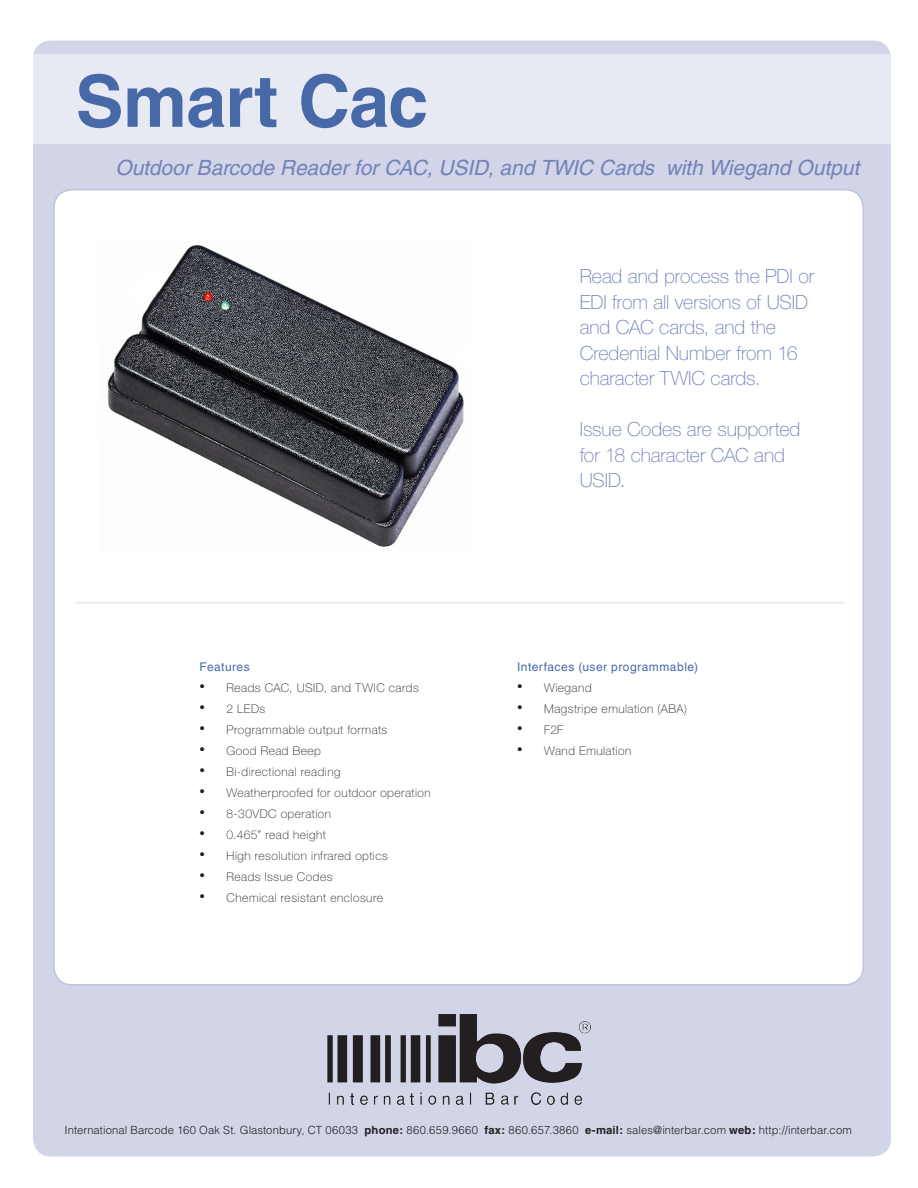
<style>
.page{position:relative;width:918px;height:1188px;background:#fff}
.page>*{position:absolute;margin:0;border:0;box-sizing:border-box;transform-origin:0 0}
.body_txt_11pt_14pt_l{font:700 72px "Helvetica";letter-spacing:-.01em;color:#4869a7}
.body_txt_11pt_14pt_l-2{font:italic 21px "Helvetica";letter-spacing:-.005em;color:#7283b7}
.t1{font:100 19.5px/25.5px "Helvetica Neue LT";letter-spacing:-.005em;color:#6c7db4}
.body_txt_11pt_14pt_l-3{font:100 12px "Helvetica Neue LT";letter-spacing:.04em;color:#231f20}
.body_txt_11pt_14pt_l-4{font:12px "Helvetica LT";letter-spacing:.04em;color:#4869a7}
.t2{font:300 11.25px "Helvetica LT";letter-spacing:.01em;color:#231f20}
.s1{font-family:"Baskerville BE";font-weight:400;font-size:16.5px}
.s2{font-family:"Helvetica";font-weight:700}
</style>
<div class="page">
<div style="left:33px;top:40px;width:858px;height:1116px;background:#d2d5e8;border-radius:18px"></div>
<div style="left:54px;top:190px;width:809px;height:795px;background:#fff;border-radius:18px"></div>
<div style="left:33px;top:54px;width:858px;height:90px;background:#e7e9f3"></div>
<img style="left:328px;top:1015px;width:262px;height:90px">
<img style="left:107px;top:245px;width:357px;height:302px">
<hr style="left:76px;top:602px;width:768px;height:1px;background:#dcdddf">
<p class="body_txt_11pt_14pt_l" style="left:76px;top:58px;width:354px">Smart Cac</p>
<p class="body_txt_11pt_14pt_l-2" style="left:115px;top:156px;width:745px">Outdoor Barcode Reader for CAC, USID, and TWIC Cards with Wiegand Output</p>
<p class="body_txt_11pt_14pt_l-4" style="left:200px;top:660px;width:52px">Features</p>
<p class="body_txt_11pt_14pt_l-3" style="left:200px;top:681px;width:221px"><span class="s1">•</span> Reads CAC, USID, and TWIC cards</p>
<p class="body_txt_11pt_14pt_l-3" style="left:200px;top:702px;width:67px"><span class="s1">•</span> 2 LEDs</p>
<p class="body_txt_11pt_14pt_l-3" style="left:200px;top:723px;width:189px"><span class="s1">•</span> Programmable output formats</p>
<p class="body_txt_11pt_14pt_l-3" style="left:200px;top:744px;width:123px"><span class="s1">•</span> Good Read Beep</p>
<p class="body_txt_11pt_14pt_l-3" style="left:200px;top:765px;width:143px"><span class="s1">•</span> Bi-directional reading</p>
<p class="body_txt_11pt_14pt_l-3" style="left:200px;top:786px;width:233px"><span class="s1">•</span> Weatherproofed for outdoor operation</p>
<p class="body_txt_11pt_14pt_l-3" style="left:200px;top:807px;width:133px"><span class="s1">•</span> 8-30VDC operation</p>
<p class="body_txt_11pt_14pt_l-3" style="left:200px;top:828px;width:128px"><span class="s1">•</span> 0.465” read height</p>
<p class="body_txt_11pt_14pt_l-3" style="left:200px;top:849px;width:190px"><span class="s1">•</span> High resolution infrared optics</p>
<p class="body_txt_11pt_14pt_l-3" style="left:200px;top:870px;width:135px"><span class="s1">•</span> Reads Issue Codes</p>
<p class="body_txt_11pt_14pt_l-3" style="left:200px;top:891px;width:185px"><span class="s1">•</span> Chemical resistant enclosure</p>
<p class="t1" style="left:580px;top:263px;width:236px">Read and process the PDI or<br>EDI from all versions of USID and CAC cards, and the<br>Credential Number from 16 character TWIC cards.</p>
<p class="t1" style="left:580px;top:416px;width:222px">Issue Codes are supported for 18 character CAC and<br>USID.</p>
<p class="body_txt_11pt_14pt_l-4" style="left:517px;top:660px;width:183px">Interfaces (user programmable)</p>
<p class="body_txt_11pt_14pt_l-3" style="left:517px;top:681px;width:76px"><span class="s1">•</span> Wiegand</p>
<p class="body_txt_11pt_14pt_l-3" style="left:517px;top:702px;width:171px"><span class="s1">•</span> Magstripe emulation (ABA)</p>
<p class="body_txt_11pt_14pt_l-3" style="left:517px;top:723px;width:48px"><span class="s1">•</span> F2F</p>
<p class="body_txt_11pt_14pt_l-3" style="left:517px;top:744px;width:116px"><span class="s1">•</span> Wand Emulation</p>
<p class="t2" style="left:65px;top:1123px;width:789px">International Barcode 160 Oak St. Glastonbury, CT 06033 <span class="s2">phone:</span> 860.659.9660 <span class="s2">fax:</span> 860.657.3860 <span class="s2">e-mail:</span> sales@interbar.com <span class="s2">web:</span> http://interbar.com</p>
</div>
